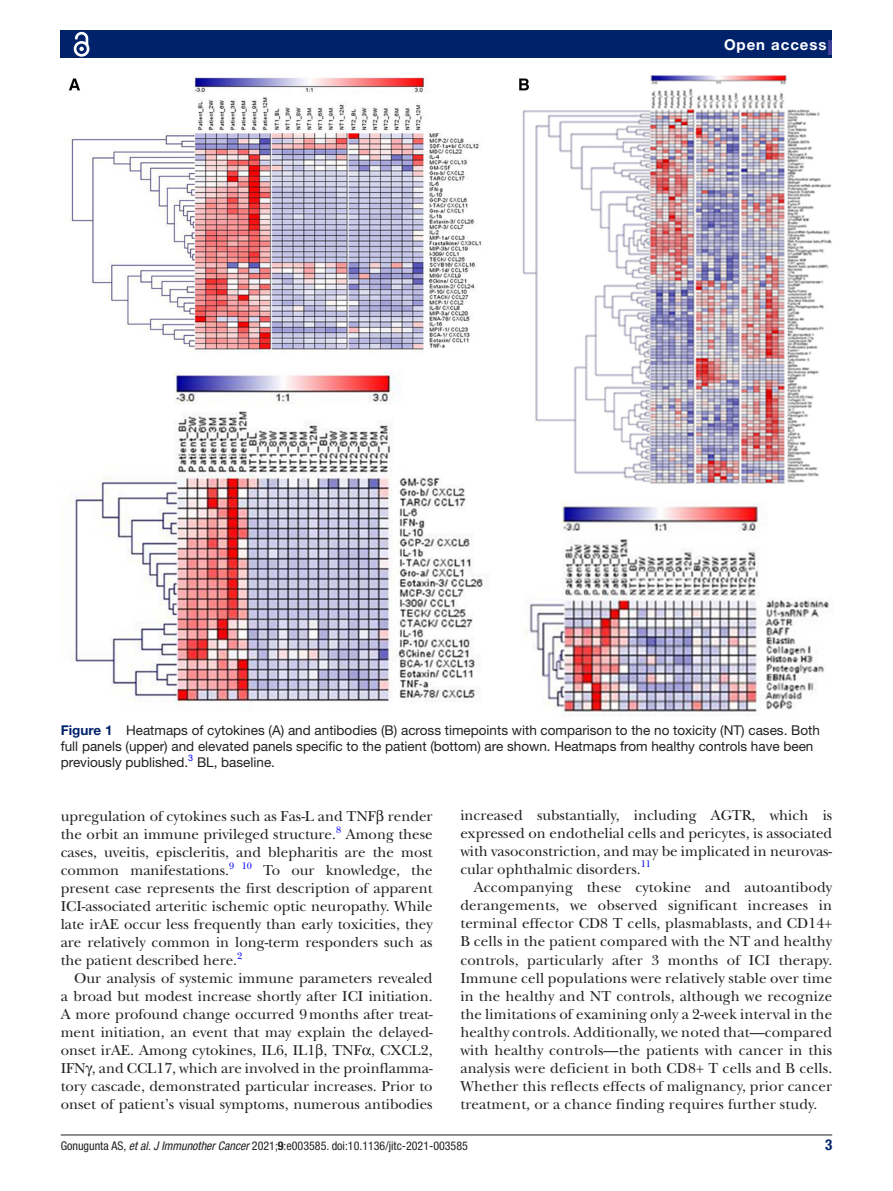
<style>
.page{position:relative;width:893px;height:1191px;background:#fff}
.page>*{position:absolute;margin:0;border:0;box-sizing:border-box;transform-origin:0 0}
.t1{font:15px/18px "New Baskerville";color:#231f20;text-align:justify}
.t2{font:700 15px "Helvetica Neue LT Std";letter-spacing:.065em;color:#fff}
.t3{font:700 condensed 15px "Helvetica Neue LT Std";color:#00226b}
.t4{font:13.5px/16.2px "Helvetica Neue LT Std";color:#231f20}
.t5{font:condensed 12px "Helvetica Neue LT Std";color:#231f20}
.t6{font:9.9px "New Baskerville";color:#00f}
.s1{font-weight:700;color:#00226b}
.s2{font-style:italic}
.s3{font-weight:700}
</style>
<div class="page">
<hr style="left:61px;top:1134px;width:771px;height:1px;background:#231f20">
<div style="left:61px;top:31px;width:771px;height:27px;background:#00226b"></div>
<hr style="left:828px;top:40px;width:4px;height:15px;background:#414099">
<svg style="left:73px;top:31px;width:17px;height:26px"></svg>
<img style="left:66px;top:75px;width:766px;height:641px">
<p class="t2" style="left:724px;top:35px;width:104px">Open access</p>
<p class="t4" style="left:61px;top:721px;width:761px"><span class="s1">Figure 1</span> Heatmaps of cytokines (A) and antibodies (B) across timepoints with comparison to the no toxicity (NT) cases. Both full panels (upper) and elevated panels specific to the patient (bottom) are shown. Heatmaps from healthy controls have been previously published.<sup>3</sup> BL, baseline.</p>
<p class="t1" style="left:61px;top:807px;width:373px">upregulation of cytokines such as Fas-L and TNF render the orbit an immune privileged structure.</p>
<p class="t6" style="left:336px;top:823px;width:7px">8</p>
<p class="t1" style="left:61px;top:825px;width:373px;text-indent:285px">Among these cases, uveitis, episcleritis, and blepharitis are the most common manifestations.</p>
<p class="t6" style="left:229px;top:859px;width:24px">9 10</p>
<p class="t1" style="left:61px;top:861px;width:373px;text-indent:203px">To our knowledge, the present case represents the first description of apparent ICI-associated arteritic ischemic optic neuropathy. While late irAE occur less frequently than early toxicities, they are relatively common in long-term responders such as the patient described here.</p>
<p class="t6" style="left:237px;top:949px;width:7px">2</p>
<p class="t1" style="left:61px;top:969px;width:373px;text-indent:14px">Our analysis of systemic immune parameters revealed a broad but modest increase shortly after ICI initiation.<br>A more profound change occurred 9months after treat&shy;ment initiation, an event that may explain the delayed&shy;onset irAE. Among cytokines, IL6, IL1 , TNF , CXCL2, IFN , and CCL17, which are involved in the proinflamma&shy;tory cascade, demonstrated particular increases. Prior to onset of patient’s visual symptoms, numerous antibodies</p>
<p class="t1" style="left:460px;top:806px;width:373px">increased substantially, including AGTR, which is expressed on endothelial cells and pericytes, is associated with vasoconstriction, and may be implicated in neurovas&shy;cular ophthalmic disorders.</p>
<p class="t6" style="left:641px;top:858px;width:12px">11</p>
<p class="t1" style="left:460px;top:878px;width:373px;text-indent:14px">Accompanying these cytokine and autoantibody derangements, we observed significant increases in terminal effector CD8 T cells, plasmablasts, and CD14+ B cells in the patient compared with the NT and healthy controls, particularly after 3 months of ICI therapy.<br>Immune cell populations were relatively stable over time in the healthy and NT controls, although we recognize the limitations of examining only a 2-week interval in the healthy controls. Additionally, we noted that—compared with healthy controls—the patients with cancer in this analysis were deficient in both CD8+ T cells and B cells.<br>Whether this reflects effects of malignancy, prior cancer treatment, or a chance finding requires further study.</p>
<p class="t5" style="left:61px;top:1138px;width:409px">Gonugunta AS, <span class="s2">et al</span>. <span class="s2">J Immunother Cancer</span> 2021;<span class="s3">9</span>:e003585. doi:10.1136/jitc-2021-003585</p>
<p class="t3" style="left:825px;top:1135px;width:9px">3</p>
</div>
